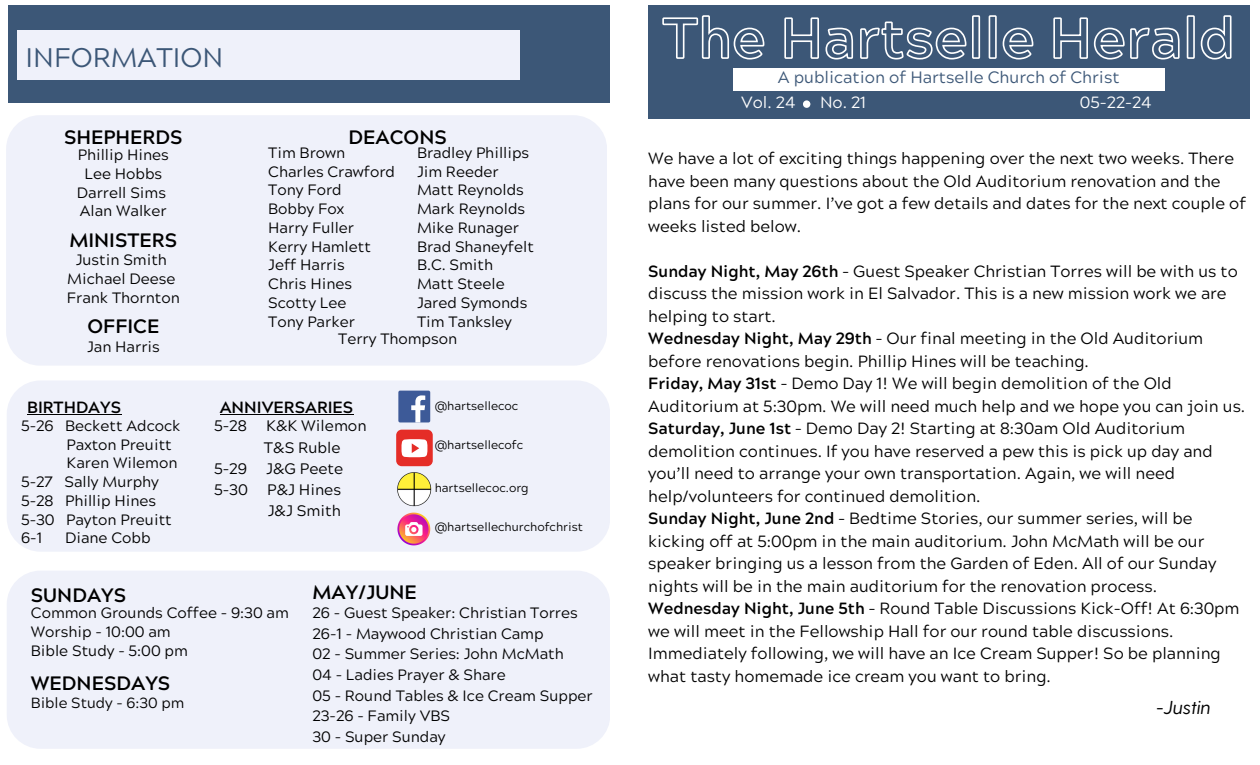
<style>
.page{position:relative;width:1260px;height:765px;background:#fff}
.page>*{position:absolute;margin:0;border:0;box-sizing:border-box;transform-origin:0 0}
.t1{font:26.88px "Acherus Grotesque";color:#3c5777}
.t2{font:700 19.38px "Acherus Grotesque";color:#000}
.t3{font:italic 18.75px "Greycliff CF";color:#000}
.t4{font:16.5px "Acherus Grotesque";color:#3c5777}
.t5{font:16.25px/22.5px "Acherus Grotesque";color:#000}
.t6{font:700 16.25px "Acherus Grotesque";color:#000}
.t7{font:16.25px "Acherus Grotesque";color:#fff}
.t8{font:15.25px/21.2px "Acherus Grotesque";color:#000}
.t9{font:15px/18.8px "Acherus Grotesque";color:#000}
.t10{font:14.75px "Acherus Grotesque";color:#000}
.t11{font:11.88px "Acherus Grotesque";color:#000}
.s1{font-weight:700}
</style>
<div class="page">
<div style="left:648px;top:6px;width:602px;height:113px;background:#3c5777"></div>
<div style="left:733px;top:68px;width:431px;height:22px;background:#fff"></div>
<div style="left:803px;top:100px;width:7px;height:8px;background:#fff;border-radius:50%"></div>
<div style="left:9px;top:6px;width:601px;height:97px;background:#3c5777"></div>
<div style="left:6px;top:115px;width:601px;height:251px;background:#eff1fa;border-radius:34px"></div>
<div style="left:17px;top:31px;width:503px;height:49px;background:#eff1fa"></div>
<div style="left:7px;top:571px;width:603px;height:178px;background:#eff1fa;border-radius:34px"></div>
<div style="left:7px;top:380px;width:603px;height:172px;background:#eff1fa;border-radius:34px"></div>
<div style="left:398px;top:391px;width:32px;height:31px;background:#3d5a98;border-radius:2px"></div>
<svg style="left:411px;top:395px;width:14px;height:27px"></svg>
<div style="left:396px;top:430px;width:37px;height:36px;background:#e52d27;border-radius:6px"></div>
<svg style="left:402px;top:439px;width:25px;height:18px"></svg>
<img style="left:397px;top:472px;width:35px;height:35px">
<svg style="left:397px;top:513px;width:33px;height:32px"></svg>
<svg style="left:662px;top:15px;width:570px;height:45px"></svg>
<hr style="left:27px;top:414px;width:94px;height:1px;background:#000">
<hr style="left:220px;top:414px;width:133px;height:1px;background:#000">
<h6 class="t1" style="left:26px;top:47px;width:199px">INFORMATION</h6>
<h6 class="t2" style="left:64px;top:130px;width:120px">SHEPHERDS</h6>
<p class="t9" style="left:77px;top:148px;width:94px;text-align:center">Phillip Hines<br>Lee Hobbs<br>Darrell Sims<br>Alan Walker</p>
<p class="t2" style="left:69px;top:232px;width:109px">MINISTERS</p>
<p class="t9" style="left:67px;top:253px;width:115px;text-align:center">Justin Smith<br>Michael Deese<br>Frank Thornton</p>
<p class="t2" style="left:88px;top:319px;width:73px">OFFICE</p>
<p class="t9" style="left:87px;top:339px;width:74px">Jan Harris</p>
<h6 class="t2" style="left:349px;top:130px;width:100px">DEACONS</h6>
<p class="t9" style="left:268px;top:145px;width:128px">Tim Brown<br>Charles Crawford<br>Tony Ford<br>Bobby Fox<br>Harry Fuller<br>Kerry Hamlett<br>Jeff Harris<br>Chris Hines<br>Scotty Lee<br>Tony Parker</p>
<p class="t9" style="left:417px;top:145px;width:118px">Bradley Phillips<br>Jim Reeder<br>Matt Reynolds<br>Mark Reynolds<br>Mike Runager<br>Brad Shaneyfelt<br>B.C. Smith<br>Matt Steele<br>Jared Symonds<br>Tim Tanksley</p>
<p class="t9" style="left:338px;top:331px;width:120px">Terry Thompson</p>
<h3 class="t6" style="left:27px;top:401px;width:96px">BIRTHDAYS</h3>
<h6 class="t6" style="left:220px;top:401px;width:135px">ANNIVERSARIES</h6>
<h3 class="t9" style="left:21px;top:418px;width:161px">5-26 Beckett Adcock</h3>
<h3 class="t9" style="left:67px;top:437px;width:107px">Paxton Preuitt</h3>
<h3 class="t9" style="left:67px;top:456px;width:112px">Karen Wilemon</h3>
<h3 class="t9" style="left:21px;top:475px;width:139px">5-27 Sally Murphy</h3>
<h3 class="t9" style="left:21px;top:493px;width:137px">5-28 Phillip Hines</h3>
<h3 class="t9" style="left:21px;top:512px;width:152px">5-30 Payton Preuitt</h3>
<h3 class="t9" style="left:21px;top:531px;width:23px">6-1</h3>
<h3 class="t9" style="left:65px;top:531px;width:87px">Diane Cobb</h3>
<h6 class="t8" style="left:214px;top:418px;width:34px">5-28</h6>
<h6 class="t8" style="left:264px;top:418px;width:104px">K&amp;K Wilemon<br>T&amp;S Ruble</h6>
<h6 class="t8" style="left:214px;top:460px;width:35px">5-29</h6>
<h6 class="t8" style="left:266px;top:460px;width:79px">J&amp;G Peete</h6>
<h6 class="t8" style="left:214px;top:481px;width:36px">5-30</h6>
<h6 class="t8" style="left:267px;top:481px;width:75px">P&amp;J Hines<br>J&amp;J Smith</h6>
<h3 class="t2" style="left:31px;top:587px;width:97px">SUNDAYS</h3>
<h6 class="t2" style="left:312px;top:585px;width:106px">MAY/JUNE</h6>
<p class="t11" style="left:435px;top:401px;width:85px">@hartsellecoc</p>
<h3 class="t11" style="left:435px;top:440px;width:90px">@hartsellecofc</h3>
<h6 class="t11" style="left:435px;top:483px;width:96px">hartsellecoc.org</h6>
<h1 class="t11" style="left:435px;top:522px;width:150px">@hartsellechurchofchrist</h1>
<h5 class="t9" style="left:31px;top:606px;width:260px">Common Grounds Coffee - 9:30 am<br>Worship - 10:00 am<br>Bible Study - 5:00 pm</h5>
<h5 class="t9" style="left:312px;top:605px;width:282px;line-height:20.6px">26 - Guest Speaker: Christian Torres<br>26-1 - Maywood Christian Camp<br>02 - Summer Series: John McMath<br>04 - Ladies Prayer &amp; Share<br>05 - Round Tables &amp; Ice Cream Supper<br>23-26 - Family VBS<br>30 - Super Sunday</h5>
<h6 class="t2" style="left:31px;top:676px;width:141px">WEDNESDAYS</h6>
<h6 class="t10" style="left:31px;top:697px;width:155px">Bible Study - 6:30 pm</h6>
<h6 class="t4" style="left:778px;top:71px;width:343px">A publication of Hartselle Church of Christ</h6>
<h3 class="t7" style="left:741px;top:96px;width:56px">Vol. 24</h3>
<h6 class="t7" style="left:820px;top:96px;width:48px">No. 21</h6>
<h3 class="t7" style="left:1080px;top:96px;width:73px">05-22-24</h3>
<h6 class="t5" style="left:648px;top:150px;width:599px">We have a lot of exciting things happening over the next two weeks. There have been many questions about the Old Auditorium renovation and the plans for our summer. I’ve got a few details and dates for the next couple of weeks listed below.</h6>
<h6 class="t5" style="left:648px;top:262px;width:598px"><span class="s1">Sunday Night, May 26th</span> – Guest Speaker Christian Torres will be with us to discuss the mission work in El Salvador. This is a new mission work we are helping to start.<br><span class="s1">Wednesday Night, May 29th</span> – Our final meeting in the Old Auditorium before renovations begin. Phillip Hines will be teaching.<br><span class="s1">Friday, May 31st</span> – Demo Day 1! We will begin demolition of the Old Auditorium at 5:30pm. We will need much help and we hope you can join us.<br><span class="s1">Saturday, June 1st</span> – Demo Day 2! Starting at 8:30am Old Auditorium demolition continues. If you have reserved a pew this is pick up day and you’ll need to arrange your own transportation. Again, we will need help/volunteers for continued demolition.<br><span class="s1">Sunday Night, June 2nd</span> – Bedtime Stories, our summer series, will be kicking off at 5:00pm in the main auditorium. John McMath will be our speaker bringing us a lesson from the Garden of Eden. All of our Sunday nights will be in the main auditorium for the renovation process.<br><span class="s1">Wednesday Night, June 5th</span> – Round Table Discussions Kick-Off! At 6:30pm we will meet in the Fellowship Hall for our round table discussions.<br>Immediately following, we will have an Ice Cream Supper! So be planning what tasty homemade ice cream you want to bring.</h6>
<h6 class="t3" style="left:1156px;top:696px;width:56px">-Justin</h6>
</div>
